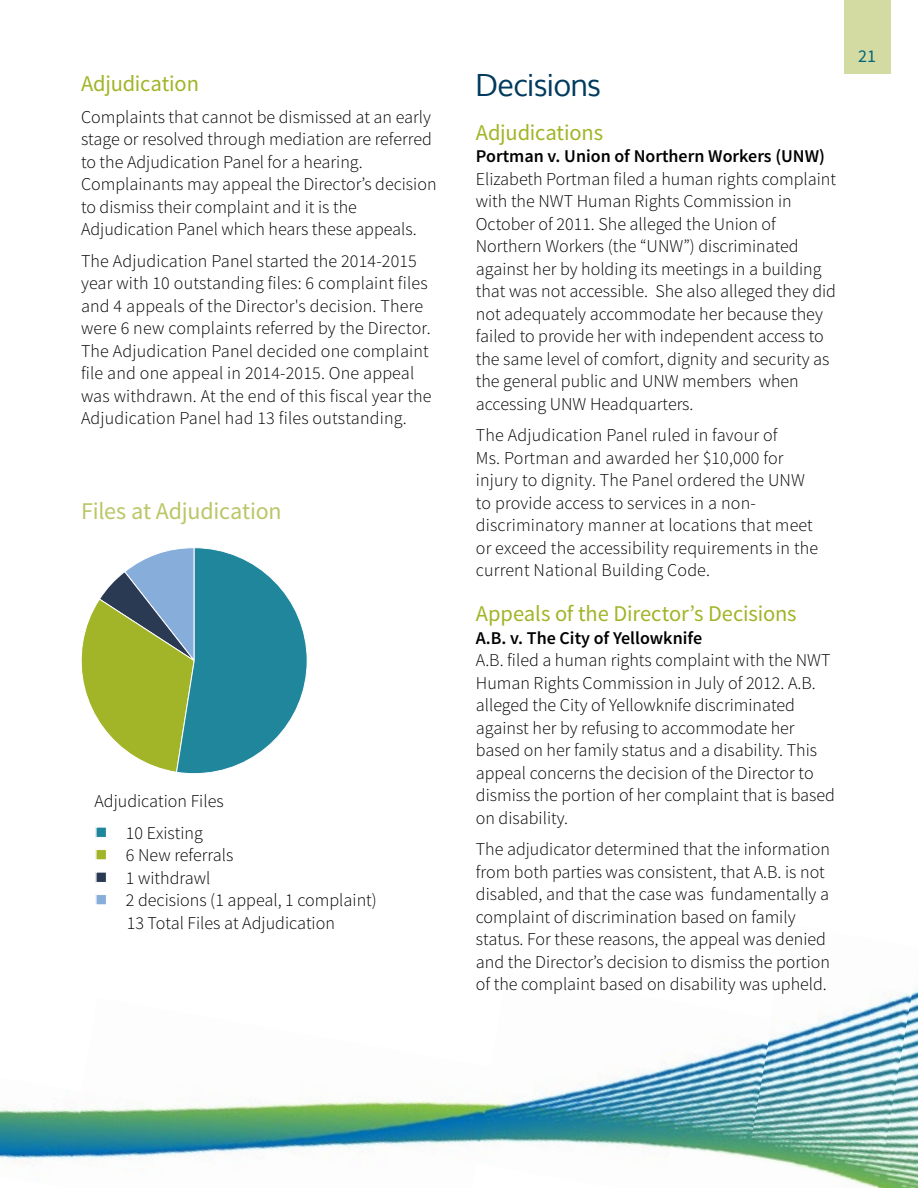
<style>
.page{position:relative;width:918px;height:1188px;background:#fff}
.page>*{position:absolute;margin:0;border:0;box-sizing:border-box;transform-origin:0 0}
.t1{font:30px "Oxygen";letter-spacing:-.005em;color:#003a5d}
.t2{font:24px "Source Sans Pro";letter-spacing:-.01em;color:#bac667}
.t3{font:22.5px "Source Sans Pro";letter-spacing:-.005em;color:#a2b427}
.t4{font:300 18px/22.5px "Source Sans Pro";color:#000}
.t5{font:600 18px "Source Sans Pro";color:#000}
.t6{font:18px "Source Sans Pro";color:#00667d}
.s1{color:#1f869c}
.s2{color:#a2b427}
.s3{color:#2b3a53}
.s4{color:#87addb}
</style>
<div class="page">
<img style="left:773px;top:989px;width:145px;height:199px">
<img style="left:493px;top:1037px;width:280px;height:124px">
<img style="left:84px;top:1099px;width:409px;height:60px">
<img style="left:0;top:1109px;width:84px;height:54px">
<div style="left:844px;top:0;width:47px;height:74px;background:#d4dba2"></div>
<svg style="left:81px;top:547px;width:227px;height:227px"></svg>
<p class="t3" style="left:81px;top:70px;width:120px">Adjudication</p>
<p class="t4" style="left:81px;top:106px;width:357px">Complaints that cannot be dismissed at an early stage or resolved through mediation are referred to the Adjudication Panel for a hearing.<br>Complainants may appeal the Director’s decision to dismiss their complaint and it is the Adjudication Panel which hears these appeals.</p>
<p class="t4" style="left:81px;top:250px;width:352px">The Adjudication Panel started the 2014-2015 year with 10 outstanding files: 6 complaint files and 4 appeals of the Director's decision. There were 6 new complaints referred by the Director.<br>The Adjudication Panel decided one complaint file and one appeal in 2014-2015. One appeal was withdrawn. At the end of this fiscal year the Adjudication Panel had 13 files outstanding.</p>
<h2 class="t2" style="left:81px;top:496px;width:202px">Files at Adjudication</h2>
<p class="t4" style="left:94px;top:790px;width:131px">Adjudication Files</p>
<p class="t4" style="left:94px;top:822px;width:110px"><span class="s1">■</span> 10 Existing</p>
<p class="t4" style="left:94px;top:844px;width:140px"><span class="s2">■</span> 6 New referrals</p>
<p class="t4" style="left:94px;top:867px;width:117px"><span class="s3">■</span> 1 withdrawl</p>
<p class="t4" style="left:94px;top:889px;width:284px;text-align:center"><span class="s4">■</span> 2 decisions (1 appeal, 1 complaint)<br>13 Total Files at Adjudication</p>
<h1 class="t1" style="left:476px;top:67px;width:126px">Decisions</h1>
<p class="t3" style="left:476px;top:118px;width:129px">Adjudications</p>
<p class="t5" style="left:476px;top:145px;width:351px">Portman v. Union of Northern Workers (UNW)</p>
<p class="t4" style="left:476px;top:168px;width:362px">Elizabeth Portman filed a human rights complaint with the NWT Human Rights Commission in October of 2011. She alleged the Union of Northern Workers (the “UNW”) discriminated against her by holding its meetings in a building that was not accessible. She also alleged they did not adequately accommodate her because they failed to provide her with independent access to the same level of comfort, dignity and security as the general public and UNW members when accessing UNW Headquarters.</p>
<p class="t4" style="left:476px;top:424px;width:344px">The Adjudication Panel ruled in favour of<br>Ms. Portman and awarded her $10,000 for injury to dignity. The Panel ordered the UNW to provide access to services in a non&shy;discriminatory manner at locations that meet or exceed the accessibility requirements in the current National Building Code.</p>
<p class="t3" style="left:476px;top:600px;width:322px">Appeals of the Director’s Decisions</p>
<p class="t5" style="left:476px;top:626px;width:228px">A.B. v. The City of Yellowknife</p>
<p class="t4" style="left:476px;top:649px;width:361px">A.B. filed a human rights complaint with the NWT Human Rights Commission in July of 2012. A.B. alleged the City of Yellowknife discriminated against her by refusing to accommodate her based on her family status and a disability. This appeal concerns the decision of the Director to dismiss the portion of her complaint that is based on disability.</p>
<p class="t4" style="left:476px;top:838px;width:356px">The adjudicator determined that the information from both parties was consistent, that A.B. is not disabled, and that the case was fundamentally a complaint of discrimination based on family status. For these reasons, the appeal was denied and the Director’s decision to dismiss the portion of the complaint based on disability was upheld.</p>
<p class="t6" style="left:858px;top:45px;width:19px">21</p>
</div>
